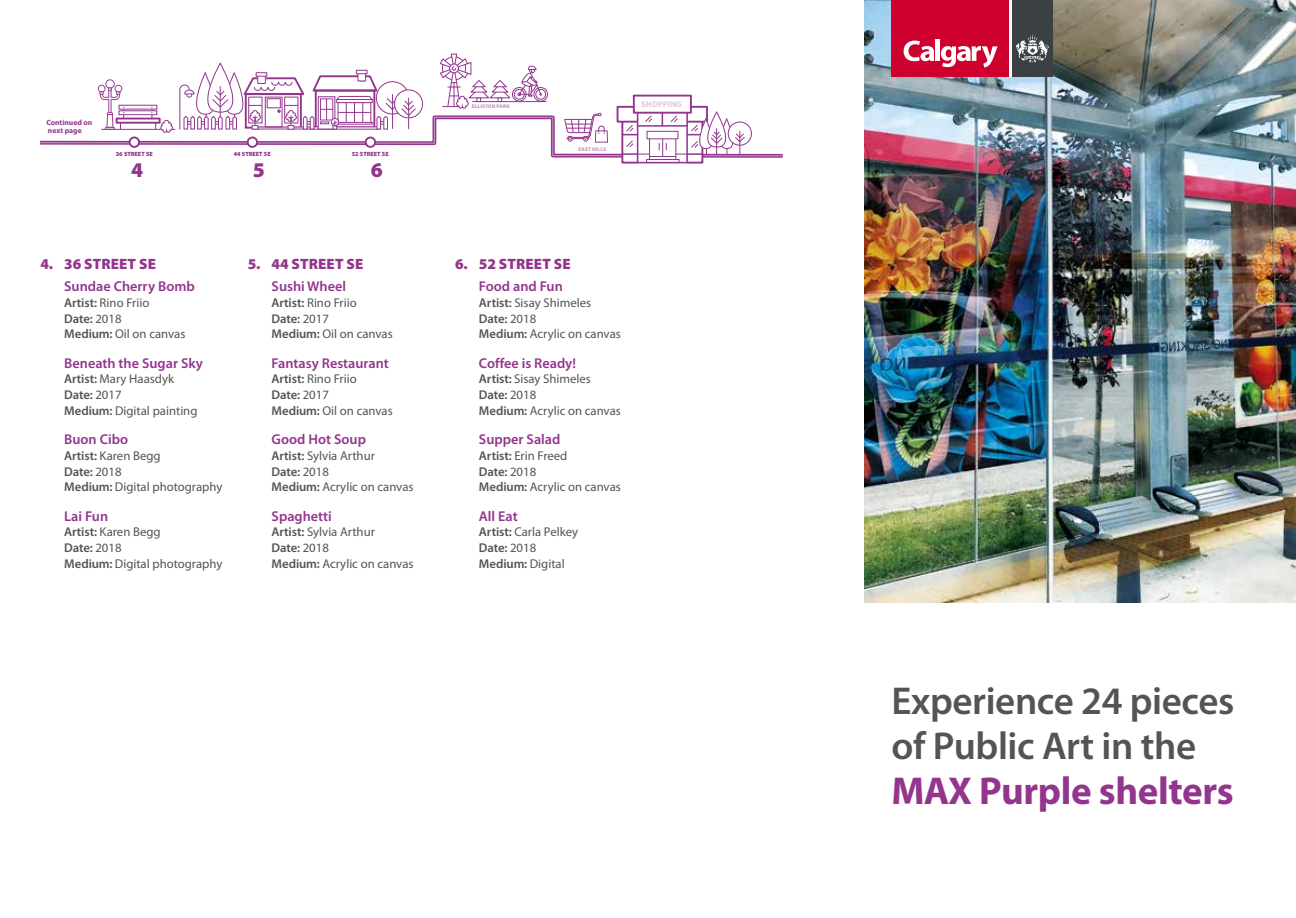
<style>
.page{position:relative;width:1296px;height:918px;background:#fff}
.page>*{position:absolute;margin:0;border:0;box-sizing:border-box;transform-origin:0 0}
.t1{font:600 39px/45px "Myriad Pro";letter-spacing:-.01em;color:#545454}
.t2{font:700 39px "Myriad Pro";letter-spacing:-.01em;color:#93358d}
.t3{font:900 21px "Myriad Pro";color:#93358d}
.t4{font:900 15px "Myriad Pro";letter-spacing:.01em;color:#93358d}
.t5{font:600 14.25px "Myriad Pro";color:#93358d}
.t6{font:12.75px/15.8px "Myriad Pro";color:#545454}
.t7{font:900 8.4px "Myriad Pro";color:#e4cde2}
.t8{font:700 7.65px/7.6px "Myriad Pro";color:#93358d}
.t9{font:900 6.15px "Myriad Pro";color:#93358d}
.t10{font:900 5.25px "Myriad Pro";color:#c99ac6}
.s1{font-weight:600}
</style>
<div class="page">
<svg style="left:40px;top:87px;width:743px;height:70px"></svg>
<svg style="left:564px;top:113px;width:44px;height:30px"></svg>
<div style="left:634px;top:96px;width:57px;height:17px;background:#fff"></div>
<div style="left:633px;top:95px;width:59px;height:19px;border:2px solid #93358d"></div>
<div style="left:366px;top:137px;width:9px;height:10px;background:#fff;border-radius:50%"></div>
<div style="left:365px;top:137px;width:11px;height:11px;border:2px solid #93358d;border-radius:50%"></div>
<div style="left:130px;top:137px;width:9px;height:10px;background:#fff;border-radius:50%"></div>
<div style="left:129px;top:137px;width:11px;height:11px;border:2px solid #93358d;border-radius:50%"></div>
<div style="left:248px;top:137px;width:9px;height:10px;background:#fff;border-radius:50%"></div>
<div style="left:247px;top:137px;width:11px;height:11px;border:2px solid #93358d;border-radius:50%"></div>
<div style="left:728px;top:122px;width:23px;height:23px;background:#fff;border-radius:50%"></div>
<div style="left:728px;top:122px;width:24px;height:24px;border:1px solid #93358d;border-radius:50%"></div>
<svg style="left:616px;top:105px;width:129px;height:59px"></svg>
<hr style="left:473px;top:101px;width:73px;height:1px;background:#93358d">
<div style="left:514px;top:89px;width:11px;height:11px;border:1px solid #93358d;border-radius:50%"></div>
<div style="left:512px;top:87px;width:15px;height:15px;border:1px solid #93358d;border-radius:50%"></div>
<div style="left:535px;top:89px;width:11px;height:11px;border:1px solid #93358d;border-radius:50%"></div>
<div style="left:533px;top:87px;width:15px;height:15px;border:1px solid #93358d;border-radius:50%"></div>
<svg style="left:517px;top:65px;width:25px;height:32px"></svg>
<svg style="left:439px;top:53px;width:72px;height:56px"></svg>
<svg style="left:395px;top:90px;width:28px;height:28px"></svg>
<div style="left:394px;top:89px;width:29px;height:29px;border:1px solid #93358d;border-radius:50%"></div>
<svg style="left:179px;top:63px;width:238px;height:67px"></svg>
<div style="left:116px;top:118px;width:45px;height:6px;border:2px solid #93358d"></div>
<hr style="left:119px;top:111px;width:38px;height:4px;background:#fff">
<div style="left:118px;top:110px;width:39px;height:5px;border:1px solid #93358d"></div>
<hr style="left:119px;top:105px;width:38px;height:4px;background:#fff">
<div style="left:118px;top:105px;width:39px;height:5px;border:1px solid #93358d"></div>
<svg style="left:98px;top:79px;width:26px;height:51px"></svg>
<hr style="left:102px;top:129px;width:73px;height:1px;background:#93358d">
<svg style="left:151px;top:106px;width:22px;height:27px"></svg>
<img style="left:865px;top:0;width:431px;height:603px">
<div style="left:892px;top:0;width:118px;height:76px;background:#cd002e"></div>
<div style="left:1012px;top:0;width:40px;height:76px;background:#3b4044"></div>
<svg style="left:904px;top:41px;width:30px;height:20px"></svg>
<div style="left:935px;top:40px;width:5px;height:21px;background:#fff"></div>
<svg style="left:941px;top:46px;width:57px;height:21px"></svg>
<hr style="left:1010px;top:0;width:2px;height:76px;background:#fff">
<svg style="left:1016px;top:34px;width:33px;height:29px"></svg>
<p class="t8" style="left:46px;top:118px;width:47px">Continued on next page</p>
<p class="t9" style="left:116px;top:149px;width:38px">36 STREET SE</p>
<p class="t9" style="left:234px;top:149px;width:38px">44 STREET SE</p>
<p class="t9" style="left:352px;top:149px;width:38px">52 STREET SE</p>
<h2 class="t3" style="left:131px;top:156px;width:14px">4</h2>
<h2 class="t3" style="left:253px;top:156px;width:14px">5</h2>
<h2 class="t3" style="left:371px;top:156px;width:14px">6</h2>
<p class="t4" style="left:40px;top:254px;width:117px">4. 36 STREET SE</p>
<p class="t5" style="left:64px;top:277px;width:132px">Sundae Cherry Bomb</p>
<p class="t6" style="left:64px;top:295px;width:123px"><span class="s1">Artist:</span> Rino Friio<br><span class="s1">Date:</span> 2018<br><span class="s1">Medium:</span> Oil on canvas</p>
<p class="t5" style="left:64px;top:354px;width:140px">Beneath the Sugar Sky</p>
<p class="t6" style="left:64px;top:371px;width:135px"><span class="s1">Artist:</span> Mary Haasdyk<br><span class="s1">Date:</span> 2017<br><span class="s1">Medium:</span> Digital painting</p>
<p class="t5" style="left:64px;top:430px;width:65px">Buon Cibo</p>
<p class="t6" style="left:64px;top:448px;width:160px"><span class="s1">Artist:</span> Karen Begg<br><span class="s1">Date:</span> 2018<br><span class="s1">Medium:</span> Digital photography</p>
<p class="t5" style="left:64px;top:507px;width:45px">Lai Fun</p>
<p class="t6" style="left:64px;top:524px;width:160px"><span class="s1">Artist:</span> Karen Begg<br><span class="s1">Date:</span> 2018<br><span class="s1">Medium:</span> Digital photography</p>
<p class="t4" style="left:248px;top:254px;width:117px">5. 44 STREET SE</p>
<p class="t5" style="left:272px;top:277px;width:76px">Sushi Wheel</p>
<p class="t6" style="left:272px;top:295px;width:123px"><span class="s1">Artist:</span> Rino Friio<br><span class="s1">Date:</span> 2017<br><span class="s1">Medium:</span> Oil on canvas</p>
<p class="t5" style="left:272px;top:354px;width:119px">Fantasy Restaurant</p>
<p class="t6" style="left:272px;top:371px;width:123px"><span class="s1">Artist:</span> Rino Friio<br><span class="s1">Date:</span> 2017<br><span class="s1">Medium:</span> Oil on canvas</p>
<p class="t5" style="left:272px;top:430px;width:96px">Good Hot Soup</p>
<p class="t6" style="left:272px;top:448px;width:143px"><span class="s1">Artist:</span> Sylvia Arthur<br><span class="s1">Date:</span> 2018<br><span class="s1">Medium:</span> Acrylic on canvas</p>
<p class="t5" style="left:272px;top:507px;width:62px">Spaghetti</p>
<p class="t6" style="left:272px;top:524px;width:143px"><span class="s1">Artist:</span> Sylvia Arthur<br><span class="s1">Date:</span> 2018<br><span class="s1">Medium:</span> Acrylic on canvas</p>
<p class="t10" style="left:472px;top:103px;width:39px">ELLISTON PARK</p>
<p class="t10" style="left:579px;top:145px;width:29px">EAST HILLS</p>
<p class="t7" style="left:641px;top:99px;width:43px">SHOPPING</p>
<p class="t4" style="left:455px;top:254px;width:117px">6. 52 STREET SE</p>
<p class="t5" style="left:479px;top:277px;width:85px">Food and Fun</p>
<p class="t6" style="left:479px;top:295px;width:143px"><span class="s1">Artist:</span> Sisay Shimeles<br><span class="s1">Date:</span> 2018<br><span class="s1">Medium:</span> Acrylic on canvas</p>
<p class="t5" style="left:479px;top:354px;width:99px">Coffee is Ready!</p>
<p class="t6" style="left:479px;top:371px;width:143px"><span class="s1">Artist:</span> Sisay Shimeles<br><span class="s1">Date:</span> 2018<br><span class="s1">Medium:</span> Acrylic on canvas</p>
<p class="t5" style="left:479px;top:430px;width:83px">Supper Salad</p>
<p class="t6" style="left:479px;top:448px;width:143px"><span class="s1">Artist:</span> Erin Freed<br><span class="s1">Date:</span> 2018<br><span class="s1">Medium:</span> Acrylic on canvas</p>
<p class="t5" style="left:479px;top:507px;width:40px">All Eat</p>
<p class="t6" style="left:479px;top:524px;width:101px"><span class="s1">Artist:</span> Carla Pelkey<br><span class="s1">Date:</span> 2018<br><span class="s1">Medium:</span> Digital</p>
<h1 class="t1" style="left:892px;top:677px;width:344px">Experience 24 pieces of Public Art in the</h1>
<h1 class="t2" style="left:892px;top:765px;width:344px">MAX Purple shelters</h1>
</div>
